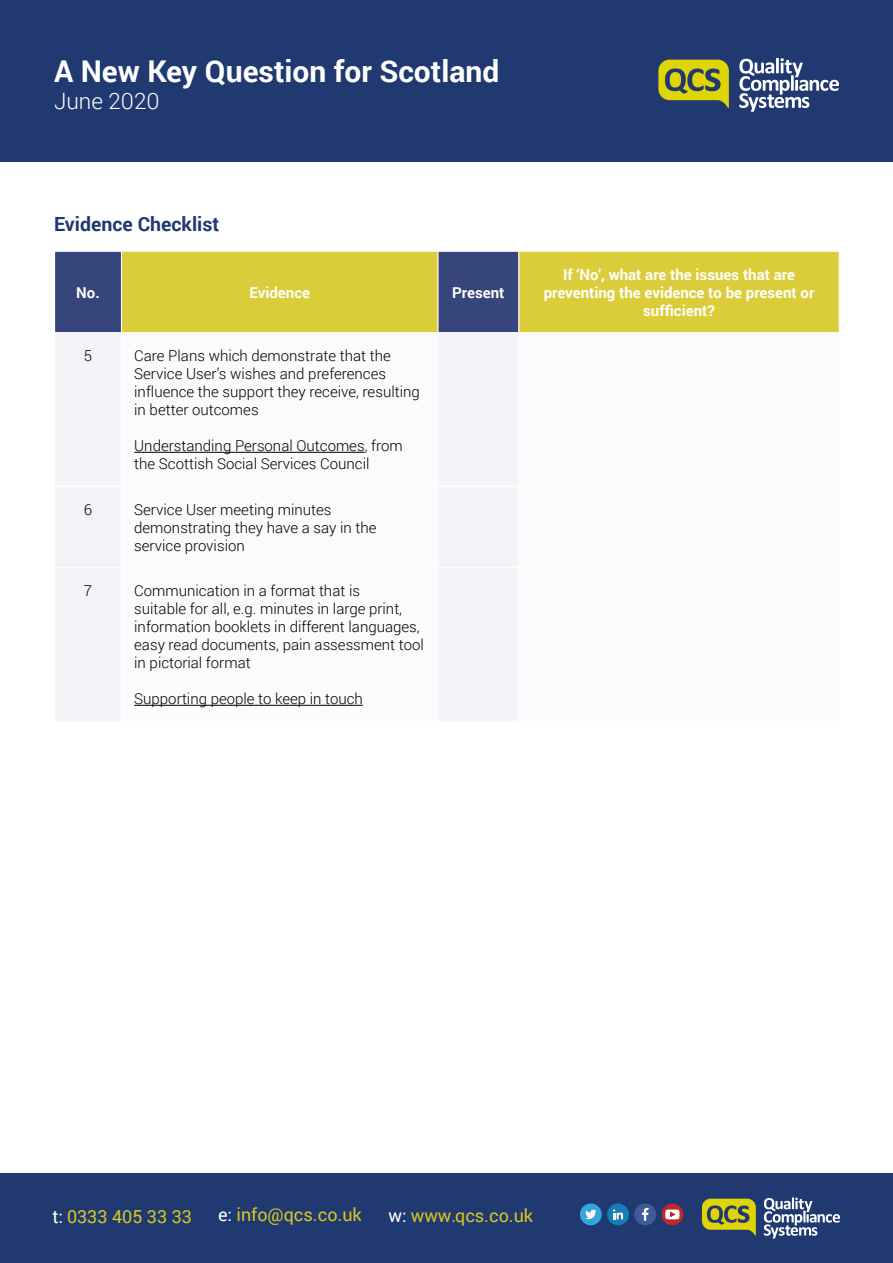
<style>
.page{position:relative;width:893px;height:1263px;background:#fff}
.page>*{position:absolute;margin:0;border:0;box-sizing:border-box;transform-origin:0 0}
.t1{font:700 30px "Roboto";color:#fff}
.t2{font:300 22.5px "Roboto";color:#fff}
.t3{font:700 19.5px "Roboto";color:#203970}
.t4{font:18px "Roboto";color:#d7c724}
.t5{font:300 15px/18px "Roboto";color:#000}
.t6{font:700 15px/18px "Roboto";color:#fff;text-align:center}
.s1{color:#fff}
</style>
<div class="page">
<div style="left:0;top:1173px;width:893px;height:90px;background:#203970"></div>
<svg style="left:702px;top:1199px;width:54px;height:37px"></svg>
<svg style="left:764px;top:1197px;width:76px;height:41px"></svg>
<div style="left:0;top:0;width:893px;height:162px;background:#203970"></div>
<svg style="left:658px;top:60px;width:71px;height:48px"></svg>
<svg style="left:739px;top:58px;width:100px;height:54px"></svg>
<svg style="left:662px;top:1204px;width:21px;height:21px"></svg>
<svg style="left:580px;top:1203px;width:76px;height:22px"></svg>
<div style="left:55px;top:252px;width:66px;height:80px;background:#36457b"></div>
<svg style="left:122px;top:252px;width:717px;height:80px;background:#c7bd41"></svg>
<div style="left:55px;top:334px;width:66px;height:386px;background:#f3f3f8"></div>
<svg style="left:134px;top:334px;width:384px;height:386px"></svg>
<hr style="left:54px;top:486px;width:67px;height:1px;background:#fff">
<hr style="left:121px;top:486px;width:317px;height:1px;background:#fff">
<hr style="left:54px;top:567px;width:67px;height:1px;background:#fff">
<hr style="left:121px;top:567px;width:317px;height:1px;background:#fff">
<hr style="left:437px;top:252px;width:2px;height:80px;background:#fff">
<hr style="left:518px;top:252px;width:1px;height:80px;background:#fff">
<hr style="left:437px;top:333px;width:2px;height:153px;background:#fff">
<hr style="left:437px;top:487px;width:2px;height:80px;background:#fff">
<hr style="left:437px;top:568px;width:2px;height:153px;background:#fff">
<hr style="left:438px;top:486px;width:81px;height:1px;background:#fff">
<hr style="left:438px;top:567px;width:81px;height:1px;background:#fff">
<hr style="left:134px;top:452px;width:231px;height:1px;background:#000">
<hr style="left:134px;top:705px;width:229px;height:1px;background:#000">
<h1 class="t1" style="left:54px;top:50px;width:447px">A New Key Question for Scotland</h1>
<h2 class="t2" style="left:54px;top:85px;width:107px">June 2020</h2>
<h3 class="t3" style="left:54px;top:210px;width:167px">Evidence Checklist</h3>
<p class="t6" style="left:76px;top:283px;width:25px">No.</p>
<p class="t6" style="left:249px;top:283px;width:62px">Evidence</p>
<p class="t6" style="left:452px;top:283px;width:54px">Present</p>
<p class="t5" style="left:84px;top:346px;width:10px">5</p>
<p class="t5" style="left:134px;top:346px;width:287px">Care Plans which demonstrate that the Service User’s wishes and preferences influence the support they receive, resulting in better outcomes</p>
<p class="t5" style="left:134px;top:436px;width:270px">Understanding Personal Outcomes, from the Scottish Social Services Council</p>
<p class="t5" style="left:84px;top:500px;width:10px">6</p>
<p class="t5" style="left:134px;top:500px;width:244px">Service User meeting minutes demonstrating they have a say in the service provision</p>
<p class="t5" style="left:84px;top:581px;width:10px">7</p>
<p class="t5" style="left:134px;top:581px;width:291px">Communication in a format that is<br>suitable for all, e.g. minutes in large print, information booklets in different languages, easy read documents, pain assessment tool in pictorial format</p>
<p class="t5" style="left:134px;top:689px;width:230px">Supporting people to keep in touch</p>
<p class="t6" style="left:544px;top:265px;width:272px">If ‘No’, what are the issues that are preventing the evidence to be present or sufficient?</p>
<p class="t4" style="left:52px;top:1203px;width:141px"><span class="s1">t:</span> 0333 405 33 33</p>
<p class="t4" style="left:218px;top:1202px;width:145px"><span class="s1">e:</span> info@qcs.co.uk</p>
<p class="t4" style="left:389px;top:1202px;width:146px"><span class="s1">w:</span> www.qcs.co.uk</p>
</div>
